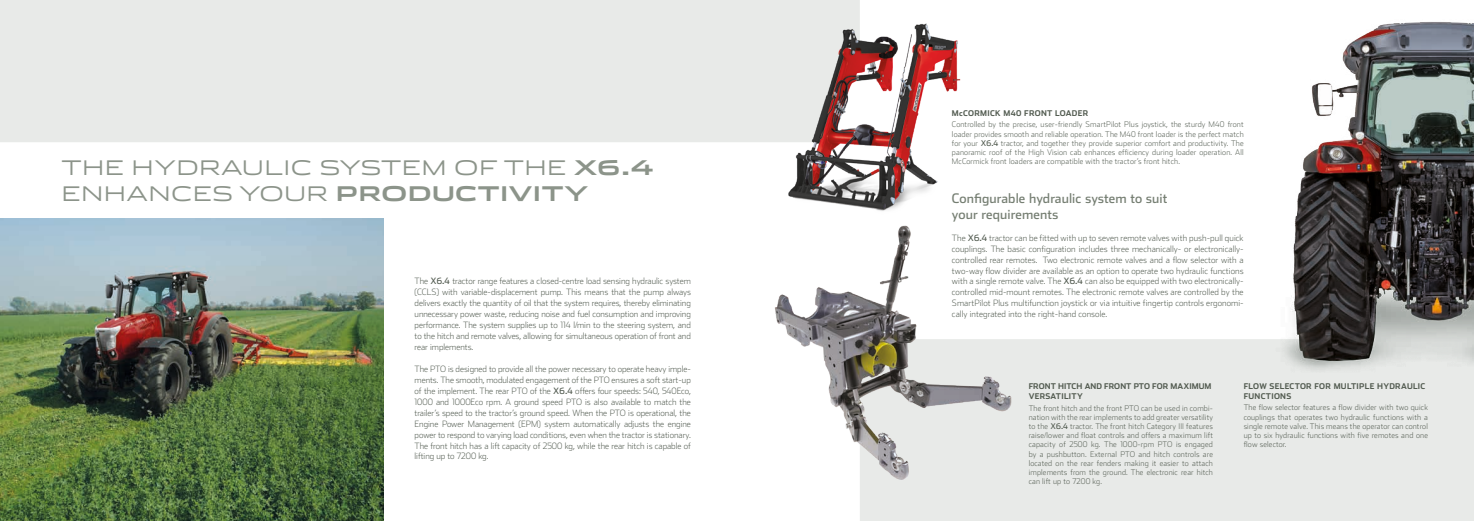
<style>
.page{position:relative;width:1474px;height:521px;background:#fff}
.page>*{position:absolute;margin:0;border:0;box-sizing:border-box;transform-origin:0 0}
.t1{font:300 20.12px/26.2px "Stainless Ext";letter-spacing:.02em;color:#8c948a}
.t2{font:13.12px/15.8px "Stainless";letter-spacing:.01em;color:#757e72}
.t3{font:200 8.75px/10.9px "Stainless";color:#525b50;text-align:justify}
.t4{font:200 7.88px/9.2px "Stainless";letter-spacing:.02em;color:#525b50;text-align:justify}
.t5{font:700 7.88px/9.6px "Stainless";letter-spacing:.04em;color:#525b50}
.t6{font:700 7.88px/9.6px "Stainless";letter-spacing:.01em;color:#525b50}
.s1{font-weight:700}
.s2{font-weight:400}
</style>
<div class="page">
<div style="left:0;top:0;width:859px;height:142px;background:#e8eae8"></div>
<img style="left:0;top:219px;width:384px;height:302px">
<div style="left:860px;top:339px;width:613px;height:182px;background:#e8eae8"></div>
<img style="left:783px;top:18px;width:178px;height:193px">
<img style="left:1271px;top:22px;width:202px;height:371px">
<img style="left:775px;top:225px;width:244px;height:256px">
<h1 class="t1" style="left:61px;top:154px;width:594px">THE HYDRAULIC SYSTEM OF THE <span class="s1">X6.4<br></span>ENHANCES YOUR <span class="s1">PRODUCTIVITY</span></h1>
<p class="t3" style="left:414px;top:276px;width:278px">The <span class="s2">X6.4</span> tractor range features a closed-centre load sensing hydraulic system (CCLS) with variable-displacement pump. This means that the pump always delivers exactly the quantity of oil that the system requires, thereby eliminating unnecessary power waste, reducing noise and fuel consumption and improving performance. The system supplies up to 114 l/min to the steering system, and to the hitch and remote valves, allowing for simultaneous operation of front and rear implements.</p>
<p class="t3" style="left:414px;top:363px;width:278px">The PTO is designed to provide all the power necessary to operate heavy imple&shy;ments. The smooth, modulated engagement of the PTO ensures a soft start-up of the implement. The rear PTO of the <span class="s2">X6.4</span> offers four speeds: 540, 540Eco, 1000 and 1000Eco rpm. A ground speed PTO is also available to match the trailer’s speed to the tractor’s ground speed. When the PTO is operational, the Engine Power Management (EPM) system automatically adjusts the engine power to respond to varying load conditions, even when the tractor is stationary.<br>The front hitch has a lift capacity of 2500 kg, while the rear hitch is capable of lifting up to 7200 kg.</p>
<p class="t5" style="left:952px;top:108px;width:138px">McCORMICK M40 FRONT LOADER</p>
<p class="t4" style="left:952px;top:120px;width:293px">Controlled by the precise, user-friendly SmartPilot Plus joystick, the sturdy M40 front loader provides smooth and reliable operation. The M40 front loader is the perfect match for your <span class="s2">X6.4</span> tractor, and together they provide superior comfort and productivity. The panoramic roof of the High Vision cab enhances efficiency during loader operation. All McCormick front loaders are compatible with the tractor’s front hitch.</p>
<h2 class="t2" style="left:952px;top:190px;width:217px">Configurable hydraulic system to suit your requirements</h2>
<p class="t3" style="left:952px;top:232px;width:293px">The <span class="s2">X6.4</span> tractor can be fitted with up to seven remote valves with push-pull quick couplings. The basic configuration includes three mechanically- or electronically&shy;controlled rear remotes. Two electronic remote valves and a flow selector with a two-way flow divider are available as an option to operate two hydraulic functions with a single remote valve. The <span class="s2">X6.4</span> can also be equipped with two electronically&shy;controlled mid-mount remotes. The electronic remote valves are controlled by the SmartPilot Plus multifunction joystick or via intuitive fingertip controls ergonomi&shy;cally integrated into the right-hand console.</p>
<p class="t6" style="left:1028px;top:381px;width:184px">FRONT HITCH AND FRONT PTO FOR MAXIMUM<br>VERSATILITY</p>
<p class="t4" style="left:1028px;top:403px;width:186px">The front hitch and the front PTO can be used in combi&shy;nation with the rear implements to add greater versatility to the <span class="s2">X6.4</span> tractor. The front hitch Category III features raise/lower and float controls and offers a maximum lift capacity of 2500 kg. The 1000-rpm PTO is engaged by a pushbutton. External PTO and hitch controls are located on the rear fenders making it easier to attach implements from the ground. The electronic rear hitch can lift up to 7200 kg.</p>
<p class="t5" style="left:1243px;top:381px;width:183px">FLOW SELECTOR FOR MULTIPLE HYDRAULIC<br>FUNCTIONS</p>
<p class="t4" style="left:1243px;top:403px;width:186px">The flow selector features a flow divider with two quick couplings that operates two hydraulic functions with a single remote valve. This means the operator can control up to six hydraulic functions with five remotes and one flow selector.</p>
</div>
